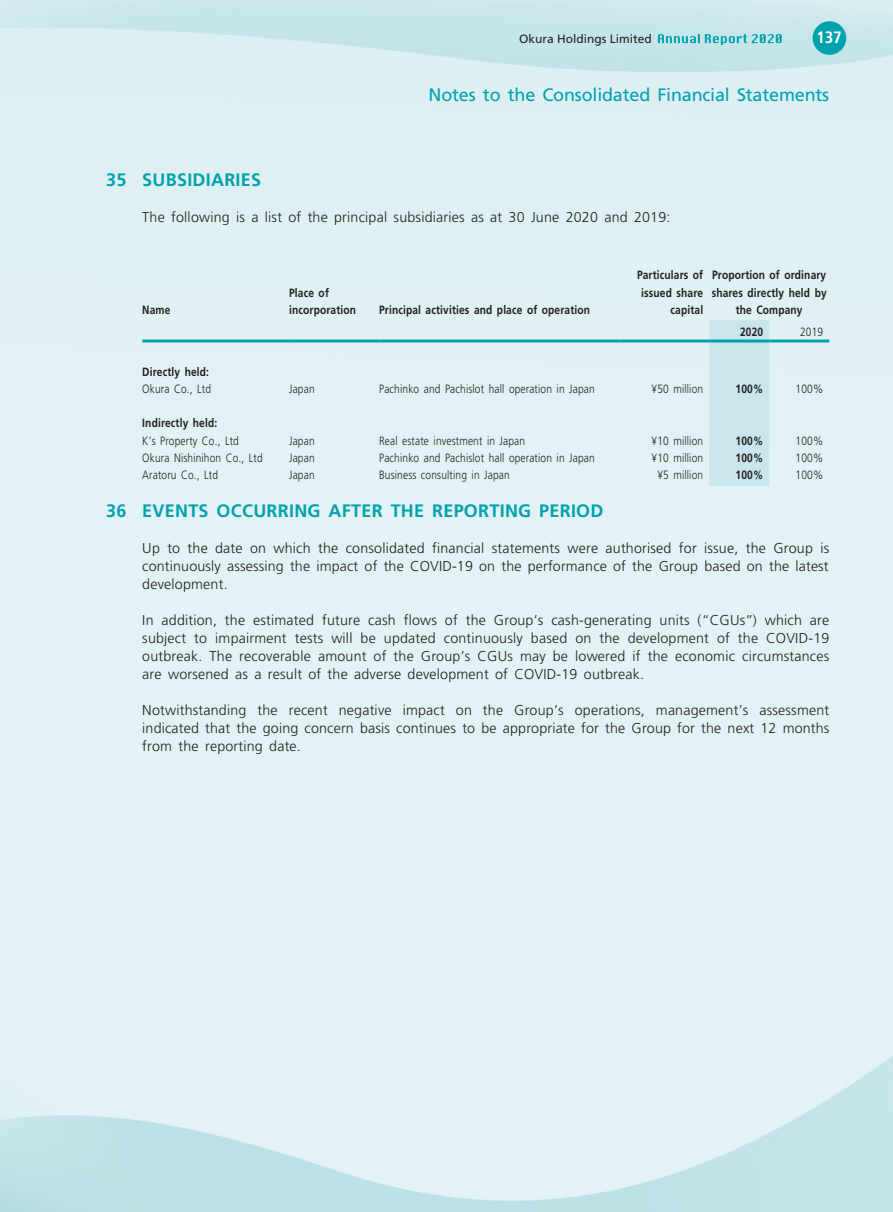
<style>
.page{position:relative;width:893px;height:1212px;background:#fff}
.page>*{position:absolute;margin:0;border:0;box-sizing:border-box;transform-origin:0 0}
._03_H1{font:700 18px "Frutiger LT Std";letter-spacing:.015em;color:#00a2ae}
.t1{font:18px "Frutiger LT Std";letter-spacing:-.01em;color:#00a2ae}
.t2{font:700 condensed 16.5px "Frutiger LT Std";color:#fff}
._12___P2{font:300 14.25px/18px "Frutiger LT Std";letter-spacing:.015em;color:#231f20;text-align:justify}
._15_Table_Stub{font:300 12px "Frutiger LT Std";letter-spacing:.015em;color:#231f20;scale:.85 1}
._01_Body_Text{font:700 12px/17.2px "Frutiger LT Std";letter-spacing:.015em;color:#231f20;text-align:right;scale:.85 1}
._15_Table_Stub-2{font:700 12px/17.2px "Frutiger LT Std";letter-spacing:.015em;color:#231f20;scale:.85 1}
._01_Body_Text-2{font:300 12px "Frutiger LT Std";letter-spacing:.015em;color:#231f20;scale:.85 1}
.t3{font:12px "Frutiger LT Std";color:#231f20}
</style>
<div class="page">
<img style="left:0;top:0;width:893px;height:1212px">
<svg style="left:658px;top:34px;width:124px;height:11px"></svg>
<div style="left:813px;top:21px;width:33px;height:34px;background:#00a2ae;border-radius:50%"></div>
<div style="left:709px;top:320px;width:60px;height:166px;background:#c8e6eb"></div>
<hr style="left:142px;top:339px;width:147px;height:3px;background:#00a2ae">
<hr style="left:289px;top:339px;width:90px;height:3px;background:#00a2ae">
<hr style="left:379px;top:339px;width:240px;height:3px;background:#00a2ae">
<hr style="left:619px;top:339px;width:90px;height:3px;background:#00a2ae">
<hr style="left:709px;top:339px;width:60px;height:3px;background:#00a2ae">
<hr style="left:769px;top:339px;width:60px;height:3px;background:#00a2ae">
<p class="t3" style="left:519px;top:32px;width:134px">Okura Holdings Limited</p>
<p class="t2" style="left:816px;top:28px;width:27px">137</p>
<p class="t1" style="left:429px;top:84px;width:402px">Notes to the Consolidated Financial Statements</p>
<p class="_03_H1" style="left:106px;top:169px;width:156px">35 SUBSIDIARIES</p>
<p class="_12___P2" style="left:142px;top:208px;width:530px">The following is a list of the principal subsidiaries as at 30 June 2020 and 2019:</p>
<p class="_15_Table_Stub-2" style="left:142px;top:301px;width:35px">Name</p>
<p class="_15_Table_Stub-2" style="left:289px;top:284px;width:80px">Place of incorporation</p>
<p class="_15_Table_Stub-2" style="left:379px;top:301px;width:250px">Principal activities and place of operation</p>
<p class="_01_Body_Text" style="left:637px;top:267px;width:79px">Particulars of issued share capital</p>
<p class="_01_Body_Text" style="left:712px;top:267px;width:137px;text-align:center">Proportion of ordinary shares directly held by the Company</p>
<p class="_01_Body_Text" style="left:740px;top:323px;width:29px">2020</p>
<p class="_01_Body_Text-2" style="left:800px;top:325px;width:29px">2019</p>
<p class="_15_Table_Stub-2" style="left:142px;top:363px;width:80px">Directly held:</p>
<p class="_15_Table_Stub" style="left:142px;top:382px;width:82px">Okura Co., Ltd</p>
<p class="_15_Table_Stub" style="left:289px;top:382px;width:32px">Japan</p>
<p class="_15_Table_Stub" style="left:379px;top:382px;width:255px">Pachinko and Pachislot hall operation in Japan</p>
<p class="_01_Body_Text-2" style="left:652px;top:382px;width:62px">¥50 million</p>
<p class="_01_Body_Text" style="left:735px;top:380px;width:34px">100%</p>
<p class="_01_Body_Text-2" style="left:795px;top:382px;width:34px">100%</p>
<p class="_15_Table_Stub-2" style="left:142px;top:414px;width:90px">Indirectly held:</p>
<p class="_15_Table_Stub" style="left:142px;top:434px;width:115px">K’s Property Co., Ltd</p>
<p class="_15_Table_Stub" style="left:289px;top:434px;width:32px">Japan</p>
<p class="_15_Table_Stub" style="left:379px;top:434px;width:173px">Real estate investment in Japan</p>
<p class="_01_Body_Text-2" style="left:652px;top:434px;width:62px">¥10 million</p>
<p class="_01_Body_Text" style="left:735px;top:432px;width:34px">100%</p>
<p class="_01_Body_Text-2" style="left:795px;top:434px;width:34px">100%</p>
<p class="_15_Table_Stub" style="left:142px;top:451px;width:143px">Okura Nishinihon Co., Ltd</p>
<p class="_15_Table_Stub" style="left:289px;top:451px;width:32px">Japan</p>
<p class="_15_Table_Stub" style="left:379px;top:451px;width:255px">Pachinko and Pachislot hall operation in Japan</p>
<p class="_01_Body_Text-2" style="left:652px;top:451px;width:62px">¥10 million</p>
<p class="_01_Body_Text" style="left:735px;top:449px;width:34px">100%</p>
<p class="_01_Body_Text-2" style="left:795px;top:451px;width:34px">100%</p>
<p class="_15_Table_Stub" style="left:142px;top:468px;width:91px">Aratoru Co., Ltd</p>
<p class="_15_Table_Stub" style="left:289px;top:468px;width:32px">Japan</p>
<p class="_15_Table_Stub" style="left:379px;top:468px;width:155px">Business consulting in Japan</p>
<p class="_01_Body_Text-2" style="left:657px;top:468px;width:55px">¥5 million</p>
<p class="_01_Body_Text" style="left:735px;top:466px;width:34px">100%</p>
<p class="_01_Body_Text-2" style="left:795px;top:468px;width:34px">100%</p>
<p class="_03_H1" style="left:106px;top:500px;width:499px">36 EVENTS OCCURRING AFTER THE REPORTING PERIOD</p>
<p class="_12___P2" style="left:142px;top:539px;width:688px">Up to the date on which the consolidated financial statements were authorised for issue, the Group is continuously assessing the impact of the COVID-19 on the performance of the Group based on the latest development.</p>
<p class="_12___P2" style="left:142px;top:611px;width:689px">In addition, the estimated future cash flows of the Group’s cash-generating units (“CGUs”) which are subject to impairment tests will be updated continuously based on the development of the COVID-19 outbreak. The recoverable amount of the Group’s CGUs may be lowered if the economic circumstances are worsened as a result of the adverse development of COVID-19 outbreak.</p>
<p class="_12___P2" style="left:142px;top:701px;width:689px">Notwithstanding the recent negative impact on the Group’s operations, management’s assessment indicated that the going concern basis continues to be appropriate for the Group for the next 12 months from the reporting date.</p>
</div>
